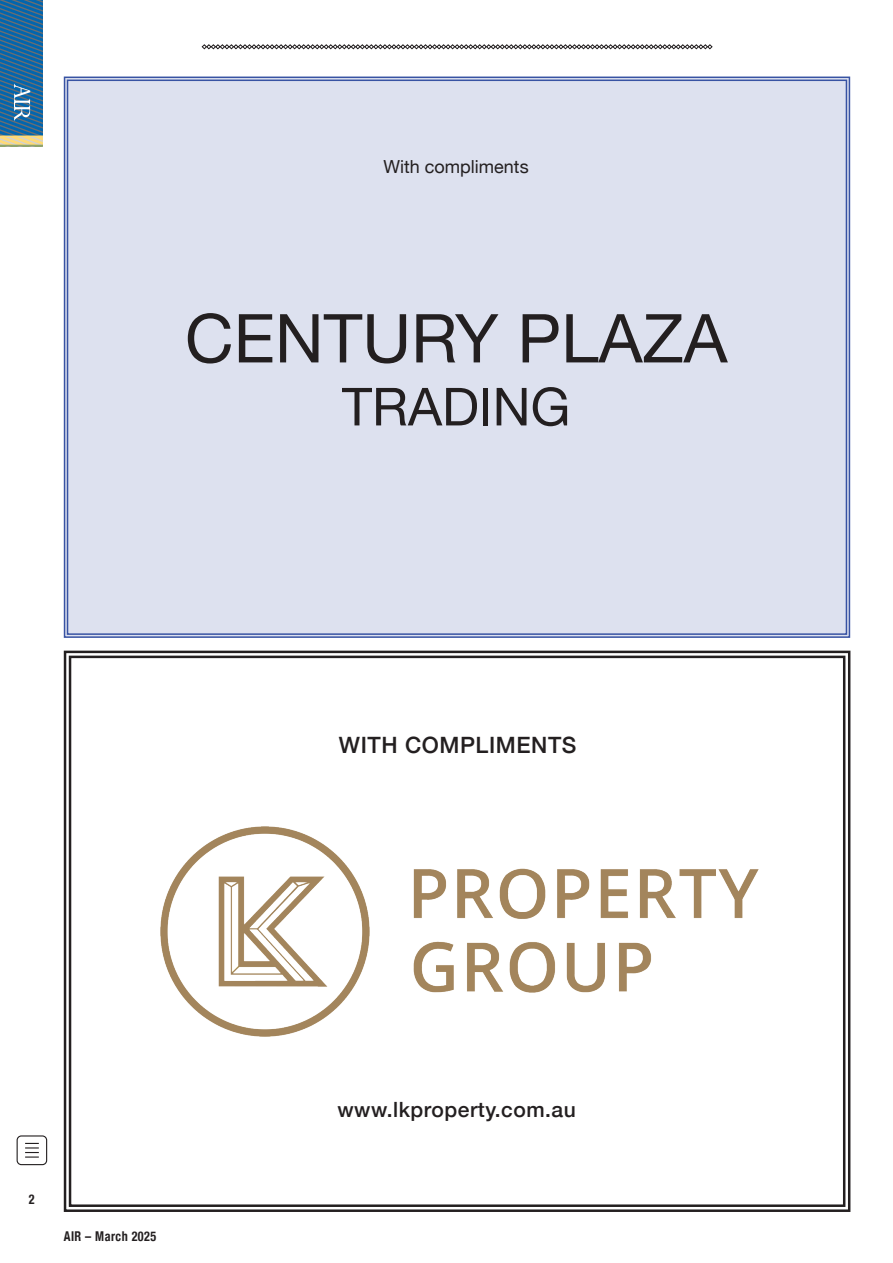
<style>
.page{position:relative;width:893px;height:1263px;background:#fff}
.page>*{position:absolute;margin:0;border:0;box-sizing:border-box;transform-origin:0 0}
.t1{font:67.5px "Helvetica Neue";color:#231f20}
.t2{font:52.5px "Helvetica Neue";color:#231f20}
.t3{font:500 22.5px "Helvetica Neue";letter-spacing:.025em;color:#231f20}
.t4{font:500 21px "Helvetica Neue";letter-spacing:.025em;color:#231f20}
.t5{font:18px "Helvetica Neue";color:#231f20}
.t6{font:700 condensed 13.5px "Helvetica Neue";letter-spacing:.04em;color:#231f20;scale:.9 1}
</style>
<div class="page">
<svg style="left:0;top:0;width:43px;height:146px"></svg>
<svg style="left:202px;top:44px;width:510px;height:5px"></svg>
<div style="left:17px;top:1135px;width:30px;height:30px;border:1px solid #231f20;border-radius:4px"></div>
<svg style="left:25px;top:1143px;width:14px;height:14px"></svg>
<svg style="left:63px;top:650px;width:788px;height:562px"></svg>
<img style="left:160px;top:826px;width:598px;height:210px">
<div style="left:63px;top:76px;width:788px;height:562px;background:#dde1ef"></div>
<p class="t5" style="left:384px;top:154px;width:147px">With compliments</p>
<p class="t1" style="left:185px;top:290px;width:544px">CENTURY PLAZA</p>
<p class="t2" style="left:342px;top:369px;width:230px">TRADING</p>
<p class="t3" style="left:339px;top:727px;width:239px">WITH COMPLIMENTS</p>
<p class="t6" style="left:29px;top:1188px;width:8px">2</p>
<p class="t6" style="left:64px;top:1225px;width:104px">AIR – March 2025</p>
<p class="t4" style="left:337px;top:1093px;width:240px">www.lkproperty.com.au</p>
</div>
